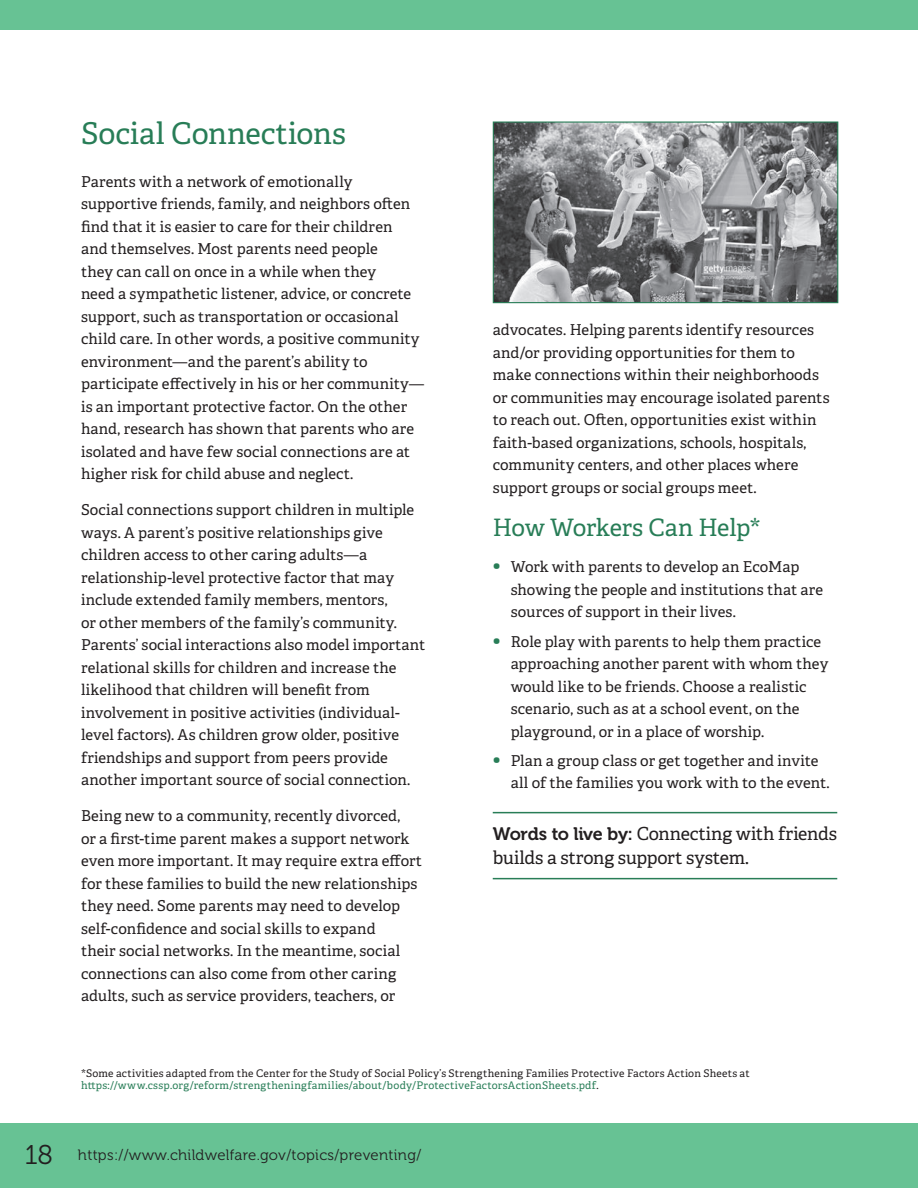
<style>
.page{position:relative;width:918px;height:1188px;background:#fff}
.page>*{position:absolute;margin:0;border:0;box-sizing:border-box;transform-origin:0 0}
.t1{font:30px "Adelle PE";color:#287d57}
.t2{font:24px "Adelle PE";letter-spacing:-.01em;color:#287d57}
.t3{font:18px/24px "Adelle PE";letter-spacing:-.01em;color:#231f20}
.t4{font:15px/22.5px "Adelle PE";letter-spacing:.005em;color:#231f20}
.t5{font:15px "Museo 300";letter-spacing:.02em;color:#231f20}
.t6{font:10.5px/12px "Adelle PE";letter-spacing:.025em;color:#231f20}
.s1{font-size:21px;color:#287d57}
.s2{font-family:"Museo 700"}
.s3{color:#287d57}
.s4{font-size:27px}
</style>
<div class="page">
<div style="left:0;top:1123px;width:918px;height:65px;background:#67c294"></div>
<div style="left:0;top:0;width:918px;height:29px;background:#67c294"></div>
<img style="left:495px;top:124px;width:341px;height:177px">
<div style="left:493px;top:122px;width:345px;height:181px;border:1px solid #287d57"></div>
<hr style="left:493px;top:812px;width:344px;height:1px;background:#287d57">
<hr style="left:493px;top:878px;width:344px;height:1px;background:#287d57">
<h2 class="t1" style="left:81px;top:112px;width:266px">Social Connections</h2>
<p class="t4" style="left:81px;top:170px;width:345px">Parents with a network of emotionally supportive friends, family, and neighbors often find that it is easier to care for their children<br>and themselves. Most parents need people<br>they can call on once in a while when they<br>need a sympathetic listener, advice, or concrete support, such as transportation or occasional child care. In other words, a positive community environment—and the parent’s ability to participate effectively in his or her community— is an important protective factor. On the other hand, research has shown that parents who are isolated and have few social connections are at higher risk for child abuse and neglect.</p>
<p class="t4" style="left:81px;top:498px;width:346px">Social connections support children in multiple ways. A parent’s positive relationships give children access to other caring adults—a relationship-level protective factor that may include extended family members, mentors,<br>or other members of the family’s community.<br>Parents’ social interactions also model important relational skills for children and increase the likelihood that children will benefit from involvement in positive activities (individual&shy;level factors). As children grow older, positive friendships and support from peers provide another important source of social connection.</p>
<p class="t4" style="left:81px;top:804px;width:343px">Being new to a community, recently divorced,<br>or a first-time parent makes a support network even more important. It may require extra effort for these families to build the new relationships they need. Some parents may need to develop self-confidence and social skills to expand<br>their social networks. In the meantime, social connections can also come from other caring adults, such as service providers, teachers, or</p>
<p class="t4" style="left:493px;top:318px;width:338px">advocates. Helping parents identify resources and/or providing opportunities for them to make connections within their neighborhoods or communities may encourage isolated parents to reach out. Often, opportunities exist within faith-based organizations, schools, hospitals, community centers, and other places where support groups or social groups meet.</p>
<h3 class="t2" style="left:493px;top:510px;width:270px">How Workers Can Help*</h3>
<p class="t4" style="left:511px;top:555px;width:314px;text-indent:-18px"><span class="s1">•</span> Work with parents to develop an EcoMap showing the people and institutions that are sources of support in their lives.</p>
<p class="t4" style="left:511px;top:629px;width:319px;text-indent:-18px"><span class="s1">•</span> Role play with parents to help them practice approaching another parent with whom they would like to be friends. Choose a realistic scenario, such as at a school event, on the playground, or in a place of worship.</p>
<p class="t4" style="left:511px;top:749px;width:320px;text-indent:-18px"><span class="s1">•</span> Plan a group class or get together and invite all of the families you work with to the event.</p>
<p class="t3" style="left:493px;top:821px;width:346px"><span class="s2">Words to live by:</span> Connecting with friends builds a strong support system.</p>
<h3 class="t6" style="left:81px;top:1067px;width:670px">*Some activities adapted from the Center for the Study of Social Policy’s Strengthening Families Protective Factors Action Sheets at <span class="s3">https://www.cssp.org/reform/strengtheningfamilies/about/body/ProtectiveFactorsActionSheets.pdf</span>.</h3>
<p class="t5" style="left:25px;top:1146px;width:398px"><span class="s4">18</span> https://www.childwelfare.gov/topics/preventing/</p>
</div>
